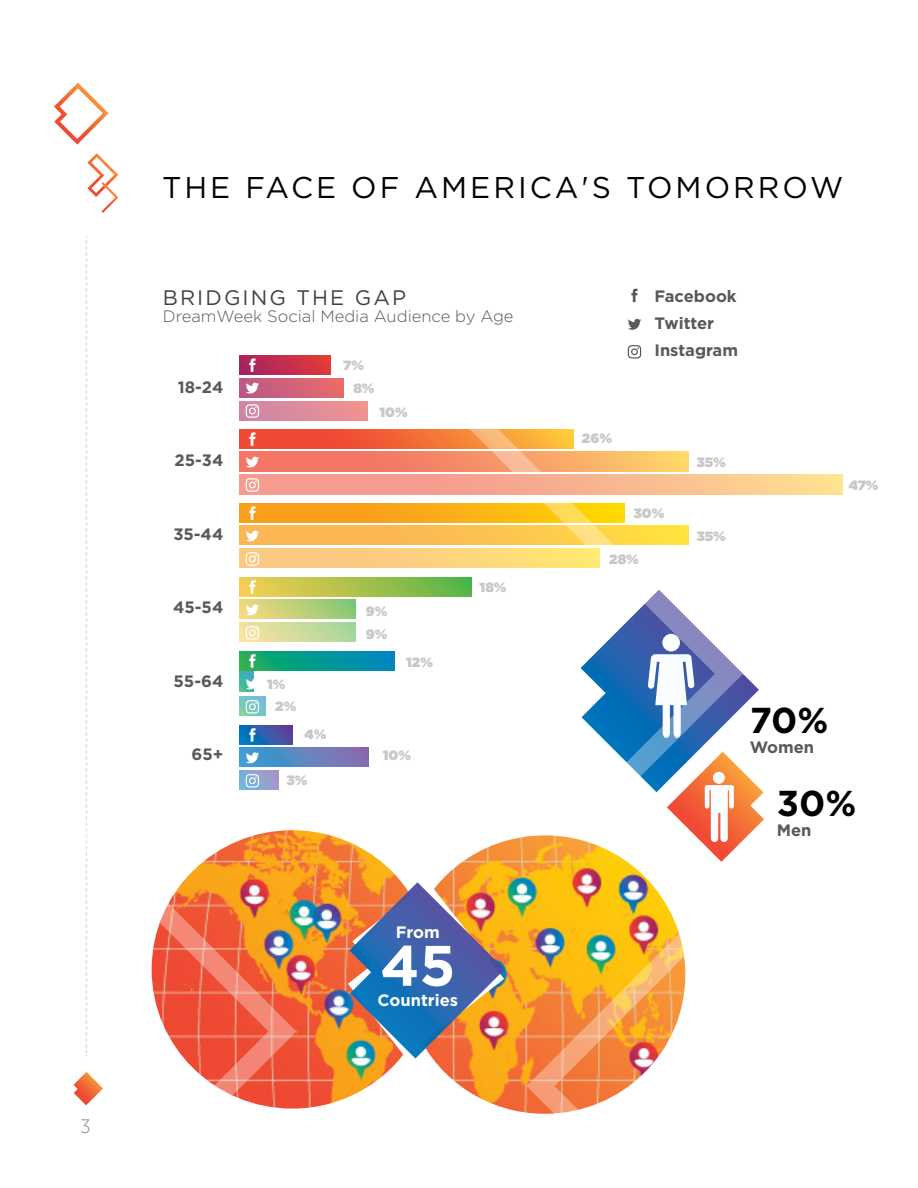
<style>
.page{position:relative;width:918px;height:1188px;background:#fff}
.page>*{position:absolute;margin:0;border:0;box-sizing:border-box;transform-origin:0 0}
.t1{font:700 57px "Gotham";color:#fff}
.t2{font:700 36px "Gotham";color:#000}
.t3{font:30px "Gotham";letter-spacing:.1em;color:#000}
.t4{font:21px "Gotham";letter-spacing:.1em;color:#414042}
.t5{font:300 19.5px "Gotham Narrow";color:#8a8c8e}
.t6{font:700 16.5px/27px "Gotham";color:#58595b}
.t7{font:300 16.5px "Gotham";color:#58595b}
.t8{font:700 16.5px "Gotham";color:#fff}
.t9{font:900 13.5px "Gotham";color:#c7c8ca}
</style>
<div class="page">
<svg style="left:54px;top:83px;width:55px;height:62px"></svg>
<svg style="left:87px;top:153px;width:31px;height:60px"></svg>
<svg style="left:86px;top:236px;width:1px;height:566px"></svg>
<img style="left:297px;top:830px;width:284px;height:283px">
<svg style="left:348px;top:882px;width:157px;height:177px"></svg>
<svg style="left:73px;top:804px;width:224px;height:305px"></svg>
<svg style="left:240px;top:747px;width:129px;height:20px"></svg>
<svg style="left:240px;top:725px;width:52px;height:19px"></svg>
<svg style="left:240px;top:672px;width:14px;height:19px"></svg>
<svg style="left:240px;top:651px;width:154px;height:20px"></svg>
<div style="left:240px;top:600px;width:116px;height:19px;background:linear-gradient(to right,#f7d97c,#86c775)"></div>
<div style="left:240px;top:577px;width:231px;height:20px;background:linear-gradient(to right,#face52,#58b447)"></div>
<div style="left:240px;top:526px;width:448px;height:19px;background:#fab754"></div>
<div style="left:240px;top:503px;width:385px;height:20px;background:linear-gradient(to bottom,#faa41b,#faa21b)"></div>
<svg style="left:240px;top:452px;width:219px;height:19px"></svg>
<svg style="left:240px;top:430px;width:219px;height:19px"></svg>
<div style="left:240px;top:378px;width:103px;height:20px;background:linear-gradient(to right,#ba5989,#e96b69)"></div>
<div style="left:240px;top:356px;width:90px;height:19px;background:linear-gradient(to right,#a32162,#e23a38)"></div>
<svg style="left:581px;top:674px;width:183px;height:186px"></svg>
<svg style="left:459px;top:429px;width:284px;height:386px"></svg>
<svg style="left:526px;top:860px;width:197px;height:254px"></svg>
<svg style="left:240px;top:770px;width:38px;height:20px"></svg>
<svg style="left:240px;top:696px;width:25px;height:20px"></svg>
<div style="left:240px;top:623px;width:115px;height:19px;background:linear-gradient(to right,#f7e39f,#a7d69a)"></div>
<div style="left:240px;top:549px;width:359px;height:19px;background:linear-gradient(to right,#fac386,#ffe575)"></div>
<div style="left:240px;top:475px;width:603px;height:19px;background:linear-gradient(to right,#f48b8e,#fdd992)"></div>
<div style="left:240px;top:401px;width:128px;height:20px;background:linear-gradient(to right,#cc85a8,#f09391)"></div>
<svg style="left:249px;top:358px;width:7px;height:14px"></svg>
<svg style="left:246px;top:404px;width:13px;height:14px"></svg>
<svg style="left:246px;top:383px;width:13px;height:11px"></svg>
<svg style="left:631px;top:289px;width:7px;height:13px"></svg>
<svg style="left:628px;top:345px;width:13px;height:13px"></svg>
<svg style="left:628px;top:319px;width:13px;height:11px"></svg>
<svg style="left:249px;top:432px;width:7px;height:14px"></svg>
<svg style="left:246px;top:478px;width:13px;height:14px"></svg>
<svg style="left:246px;top:457px;width:13px;height:11px"></svg>
<svg style="left:249px;top:506px;width:7px;height:14px"></svg>
<svg style="left:246px;top:552px;width:13px;height:14px"></svg>
<svg style="left:246px;top:531px;width:13px;height:10px"></svg>
<svg style="left:249px;top:580px;width:7px;height:14px"></svg>
<svg style="left:246px;top:626px;width:13px;height:14px"></svg>
<svg style="left:246px;top:604px;width:13px;height:11px"></svg>
<svg style="left:249px;top:654px;width:7px;height:14px"></svg>
<svg style="left:246px;top:700px;width:13px;height:14px"></svg>
<svg style="left:246px;top:678px;width:8px;height:11px"></svg>
<svg style="left:249px;top:728px;width:7px;height:14px"></svg>
<svg style="left:246px;top:774px;width:13px;height:13px"></svg>
<svg style="left:246px;top:752px;width:13px;height:11px"></svg>
<p class="t5" style="left:81px;top:1115px;width:12px">3</p>
<h3 class="t3" style="left:162px;top:168px;width:683px">THE FACE OF AMERICA'S TOMORROW</h3>
<p class="t4" style="left:163px;top:284px;width:245px">BRIDGING THE GAP</p>
<p class="t7" style="left:163px;top:306px;width:352px">DreamWeek Social Media Audience by Age</p>
<p class="t6" style="left:178px;top:373px;width:47px">18-24</p>
<p class="t6" style="left:175px;top:447px;width:50px">25-34</p>
<p class="t6" style="left:173px;top:520px;width:52px">35-44</p>
<p class="t6" style="left:173px;top:594px;width:52px">45-54</p>
<p class="t6" style="left:174px;top:667px;width:51px">55-64</p>
<p class="t6" style="left:192px;top:741px;width:33px">65+</p>
<p class="t9" style="left:343px;top:355px;width:22px">7%</p>
<p class="t9" style="left:353px;top:379px;width:23px">8%</p>
<p class="t9" style="left:379px;top:402px;width:30px">10%</p>
<p class="t9" style="left:267px;top:675px;width:20px">1%</p>
<p class="t9" style="left:275px;top:697px;width:23px">2%</p>
<p class="t9" style="left:305px;top:725px;width:23px">4%</p>
<p class="t9" style="left:287px;top:771px;width:23px">3%</p>
<p class="t9" style="left:366px;top:601px;width:23px">9%</p>
<p class="t9" style="left:366px;top:625px;width:23px">9%</p>
<p class="t9" style="left:406px;top:652px;width:28px">12%</p>
<p class="t9" style="left:383px;top:746px;width:30px">10%</p>
<p class="t9" style="left:480px;top:578px;width:28px">18%</p>
<p class="t8" style="left:396px;top:921px;width:46px">From</p>
<h1 class="t1" style="left:380px;top:928px;width:77px">45</h1>
<p class="t8" style="left:378px;top:989px;width:82px">Countries</p>
<p class="t6" style="left:654px;top:282px;width:85px">Facebook<br>Twitter<br>Instagram</p>
<p class="t9" style="left:582px;top:429px;width:32px">26%</p>
<p class="t9" style="left:634px;top:504px;width:32px">30%</p>
<p class="t9" style="left:696px;top:452px;width:31px">35%</p>
<p class="t9" style="left:696px;top:527px;width:31px">35%</p>
<p class="t9" style="left:609px;top:550px;width:31px">28%</p>
<p class="t9" style="left:849px;top:475px;width:31px">47%</p>
<h2 class="t2" style="left:750px;top:697px;width:80px">70%</h2>
<p class="t6" style="left:750px;top:734px;width:66px">Women</p>
<h2 class="t2" style="left:777px;top:780px;width:81px">30%</h2>
<p class="t6" style="left:777px;top:817px;width:36px">Men</p>
</div>
